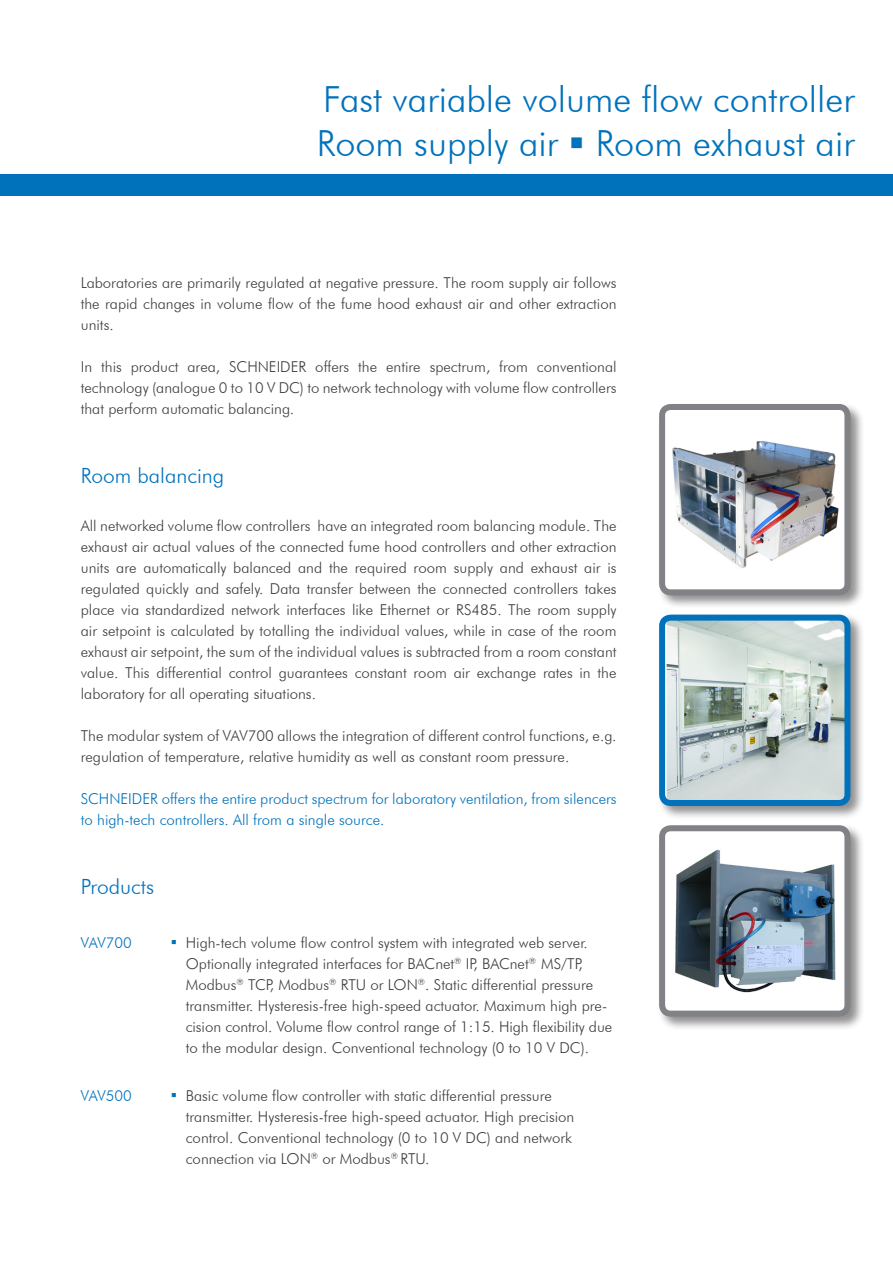
<style>
.page{position:relative;width:893px;height:1263px;background:#fff}
.page>*{position:absolute;margin:0;border:0;box-sizing:border-box;transform-origin:0 0}
.t1{font:300 36px/43.2px "Futura BT";color:#0072bc}
.t2{font:300 21px "Futura BT";color:#0072bc}
.t3{font:300 15px/21px "Futura BT";color:#3e3e3f;text-align:justify}
.t4{font:300 15px/21px "Futura BT";color:#0072bc}
.s1{font-family:"Arial";font-weight:400;font-size:18px;color:#0072bc}
</style>
<div class="page">
<div style="left:0;top:174px;width:893px;height:22px;background:#0072bc"></div>
<div style="left:657px;top:402px;width:208px;height:208px;background:#231f20;opacity:.5"></div>
<div style="left:662px;top:407px;width:185px;height:185px;background:#fff;border-radius:9px"></div>
<img style="left:672px;top:441px;width:167px;height:127px">
<div style="left:659px;top:404px;width:191px;height:191px;border:6px solid #808285;border-radius:9px"></div>
<div style="left:657px;top:612px;width:208px;height:208px;background:#231f20;opacity:.5"></div>
<img style="left:667px;top:622px;width:176px;height:177px">
<div style="left:659px;top:615px;width:191px;height:191px;border:6px solid #0072bc;border-radius:9px"></div>
<div style="left:657px;top:823px;width:208px;height:208px;background:#231f20;opacity:.5"></div>
<div style="left:662px;top:828px;width:185px;height:185px;background:#fff;border-radius:9px"></div>
<img style="left:675px;top:849px;width:161px;height:144px">
<div style="left:659px;top:825px;width:191px;height:191px;border:6px solid #808285;border-radius:9px"></div>
<p class="t1" style="left:317px;top:78px;width:539px">Fast variable volume flow controller<br>Room supply air ▪ Room exhaust air</p>
<p class="t3" style="left:81px;top:272px;width:537px">Laboratories are primarily regulated at negative pressure. The room supply air follows the rapid changes in volume flow of the fume hood exhaust air and other extraction units.</p>
<p class="t3" style="left:81px;top:356px;width:537px">In this product area, SCHNEIDER offers the entire spectrum, from conventional technology (analogue 0 to 10 V DC) to network technology with volume flow controllers that perform automatic balancing.</p>
<p class="t2" style="left:81px;top:463px;width:145px">Room balancing</p>
<p class="t3" style="left:81px;top:515px;width:537px">All networked volume flow controllers have an integrated room balancing module. The exhaust air actual values of the connected fume hood controllers and other extraction units are automatically balanced and the required room supply and exhaust air is regulated quickly and safely. Data transfer between the connected controllers takes place via standardized network interfaces like Ethernet or RS485. The room supply air setpoint is calculated by totalling the individual values, while in case of the room exhaust air setpoint, the sum of the individual values is subtracted from a room constant value. This differential control guarantees constant room air exchange rates in the laboratory for all operating situations.</p>
<p class="t3" style="left:81px;top:725px;width:537px">The modular system of VAV700 allows the integration of different control functions, e.g. regulation of temperature, relative humidity as well as constant room pressure.</p>
<p class="t4" style="left:81px;top:788px;width:537px">SCHNEIDER offers the entire product spectrum for laboratory ventilation, from silencers to high-tech controllers. All from a single source.</p>
<p class="t2" style="left:81px;top:874px;width:75px">Products</p>
<p class="t4" style="left:81px;top:932px;width:52px">VAV700</p>
<p class="t3" style="left:186px;top:932px;width:428px;text-align:left;text-indent:-15px"><span class="s1">▪</span> High-tech volume flow control system with integrated web server.<br>Optionally integrated interfaces for BACnet<sup>®</sup> IP, BACnet<sup>®</sup> MS/TP, Modbus<sup>®</sup> TCP, Modbus<sup>®</sup> RTU or LON<sup>®</sup>. Static differential pressure transmitter. Hysteresis-free high-speed actuator. Maximum high pre&shy;cision control. Volume flow control range of 1:15. High flexibility due to the modular design. Conventional technology (0 to 10 V DC).</p>
<p class="t4" style="left:81px;top:1085px;width:52px">VAV500</p>
<p class="t3" style="left:186px;top:1085px;width:390px;text-align:left;text-indent:-15px"><span class="s1">▪</span> Basic volume flow controller with static differential pressure transmitter. Hysteresis-free high-speed actuator. High precision control. Conventional technology (0 to 10 V DC) and network connection via LON<sup>®</sup> or Modbus<sup>®</sup> RTU.</p>
</div>
